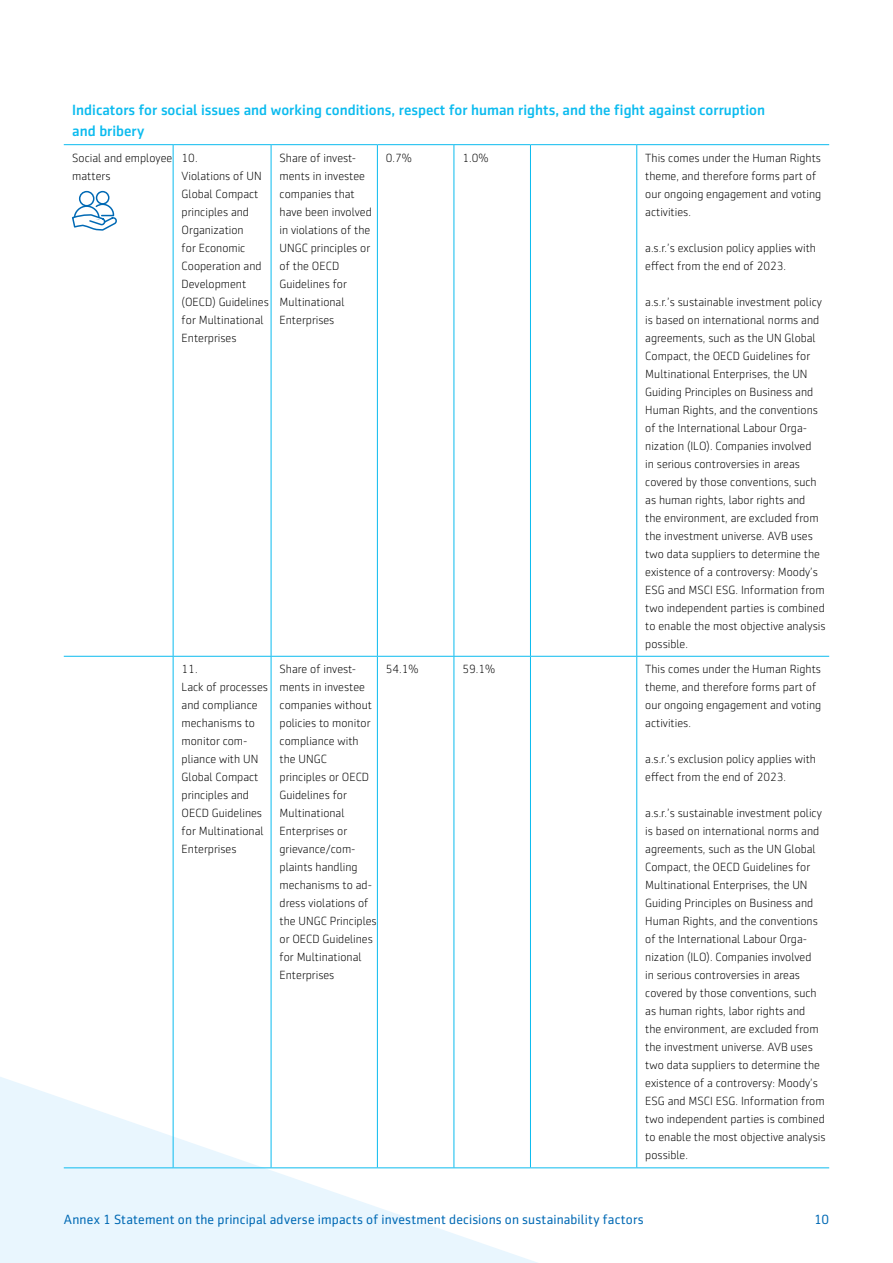
<style>
.page{position:relative;width:893px;height:1263px;background:#fff}
.page>*{position:absolute;margin:0;border:0;box-sizing:border-box;transform-origin:0 0}
.t1{font:500 15px/21px "Sentico Sans DT";color:#0bbbef}
.t2{font:13.5px "Sentico Sans DT";letter-spacing:.01em;color:#0069b4}
.t3{font:300 12px/18px "Sentico Sans DT";color:#000}
</style>
<div class="page">
<svg style="left:0;top:1076px;width:539px;height:187px;fill:#e9f6fe"></svg>
<hr style="left:64px;top:144px;width:109px;height:1px;background:#0bbbef">
<hr style="left:173px;top:144px;width:98px;height:1px;background:#0bbbef">
<hr style="left:271px;top:144px;width:106px;height:1px;background:#0bbbef">
<hr style="left:377px;top:144px;width:77px;height:1px;background:#0bbbef">
<hr style="left:454px;top:144px;width:76px;height:1px;background:#0bbbef">
<hr style="left:530px;top:144px;width:107px;height:1px;background:#0bbbef">
<hr style="left:637px;top:144px;width:192px;height:1px;background:#0bbbef">
<hr style="left:64px;top:656px;width:109px;height:1px;background:#0bbbef">
<hr style="left:173px;top:656px;width:98px;height:1px;background:#0bbbef">
<hr style="left:271px;top:656px;width:106px;height:1px;background:#0bbbef">
<hr style="left:377px;top:656px;width:77px;height:1px;background:#0bbbef">
<hr style="left:454px;top:656px;width:76px;height:1px;background:#0bbbef">
<hr style="left:530px;top:656px;width:107px;height:1px;background:#0bbbef">
<hr style="left:637px;top:656px;width:192px;height:1px;background:#0bbbef">
<hr style="left:64px;top:1167px;width:109px;height:1px;background:#0bbbef">
<hr style="left:173px;top:1167px;width:98px;height:1px;background:#0bbbef">
<hr style="left:271px;top:1167px;width:106px;height:1px;background:#0bbbef">
<hr style="left:377px;top:1167px;width:77px;height:1px;background:#0bbbef">
<hr style="left:454px;top:1167px;width:76px;height:1px;background:#0bbbef">
<hr style="left:530px;top:1167px;width:107px;height:1px;background:#0bbbef">
<hr style="left:637px;top:1167px;width:192px;height:1px;background:#0bbbef">
<hr style="left:173px;top:145px;width:1px;height:511px;background:#0bbbef">
<hr style="left:271px;top:145px;width:1px;height:511px;background:#0bbbef">
<hr style="left:377px;top:145px;width:1px;height:511px;background:#0bbbef">
<hr style="left:454px;top:145px;width:1px;height:511px;background:#0bbbef">
<hr style="left:530px;top:145px;width:1px;height:511px;background:#0bbbef">
<hr style="left:636px;top:145px;width:1px;height:511px;background:#0bbbef">
<hr style="left:173px;top:657px;width:1px;height:510px;background:#0bbbef">
<hr style="left:271px;top:657px;width:1px;height:510px;background:#0bbbef">
<hr style="left:377px;top:657px;width:1px;height:510px;background:#0bbbef">
<hr style="left:454px;top:657px;width:1px;height:510px;background:#0bbbef">
<hr style="left:530px;top:657px;width:1px;height:510px;background:#0bbbef">
<hr style="left:636px;top:657px;width:1px;height:510px;background:#0bbbef">
<div style="left:79px;top:191px;width:15px;height:15px;border:2px solid #0069b4;border-radius:50%"></div>
<div style="left:96px;top:191px;width:13px;height:14px;border:2px solid #0069b4;border-radius:50%"></div>
<svg style="left:72px;top:203px;width:45px;height:28px"></svg>
<p class="t1" style="left:72px;top:99px;width:694px">Indicators for social issues and working conditions, respect for human rights, and the fight against corruption and bribery</p>
<p class="t3" style="left:72px;top:149px;width:101px">Social and employee matters</p>
<p class="t3" style="left:182px;top:149px;width:89px">10.<br>Violations of UN<br>Global Compact principles and<br>Organization<br>for Economic<br>Cooperation and<br>Development (OECD) Guidelines for Multinational<br>Enterprises</p>
<p class="t3" style="left:280px;top:149px;width:94px">Share of invest&shy;ments in investee companies that have been involved in violations of the<br>UNGC principles or of the OECD<br>Guidelines for<br>Multinational<br>Enterprises</p>
<p class="t3" style="left:386px;top:149px;width:28px">0.7%</p>
<p class="t3" style="left:462px;top:149px;width:28px">1.0%</p>
<p class="t3" style="left:645px;top:149px;width:177px">This comes under the Human Rights theme, and therefore forms part of our ongoing engagement and voting activities.</p>
<p class="t3" style="left:645px;top:239px;width:172px">a.s.r.’s exclusion policy applies with effect from the end of 2023.</p>
<p class="t3" style="left:645px;top:293px;width:182px">a.s.r.’s sustainable investment policy is based on international norms and agreements, such as the UN Global Compact, the OECD Guidelines for Multinational Enterprises, the UN Guiding Principles on Business and Human Rights, and the conventions of the International Labour Orga&shy;nization (ILO). Companies involved<br>in serious controversies in areas covered by those conventions, such as human rights, labor rights and<br>the environment, are excluded from the investment universe. AVB uses two data suppliers to determine the existence of a controversy: Moody’s ESG and MSCI ESG. Information from two independent parties is combined to enable the most objective analysis possible.</p>
<p class="t3" style="left:182px;top:660px;width:88px">11.<br>Lack of processes and compliance mechanisms to monitor com&shy;pliance with UN<br>Global Compact principles and<br>OECD Guidelines for Multinational<br>Enterprises</p>
<p class="t3" style="left:280px;top:660px;width:99px">Share of invest&shy;ments in investee companies without policies to monitor compliance with the UNGC<br>principles or OECD<br>Guidelines for<br>Multinational<br>Enterprises or grievance/com&shy;plaints handling mechanisms to ad&shy;dress violations of the UNGC Principles or OECD Guidelines for Multinational<br>Enterprises</p>
<p class="t3" style="left:386px;top:660px;width:34px">54.1%</p>
<p class="t3" style="left:462px;top:660px;width:34px">59.1%</p>
<p class="t3" style="left:645px;top:660px;width:177px">This comes under the Human Rights theme, and therefore forms part of our ongoing engagement and voting activities.</p>
<p class="t3" style="left:645px;top:750px;width:172px">a.s.r.’s exclusion policy applies with effect from the end of 2023.</p>
<p class="t3" style="left:645px;top:804px;width:182px">a.s.r.’s sustainable investment policy is based on international norms and agreements, such as the UN Global Compact, the OECD Guidelines for Multinational Enterprises, the UN Guiding Principles on Business and Human Rights, and the conventions of the International Labour Orga&shy;nization (ILO). Companies involved<br>in serious controversies in areas covered by those conventions, such as human rights, labor rights and<br>the environment, are excluded from the investment universe. AVB uses two data suppliers to determine the existence of a controversy: Moody’s ESG and MSCI ESG. Information from two independent parties is combined to enable the most objective analysis possible.</p>
<p class="t2" style="left:64px;top:1212px;width:582px">Annex 1 Statement on the principal adverse impacts of investment decisions on sustainability factors</p>
<p class="t2" style="left:814px;top:1212px;width:17px">10</p>
</div>
